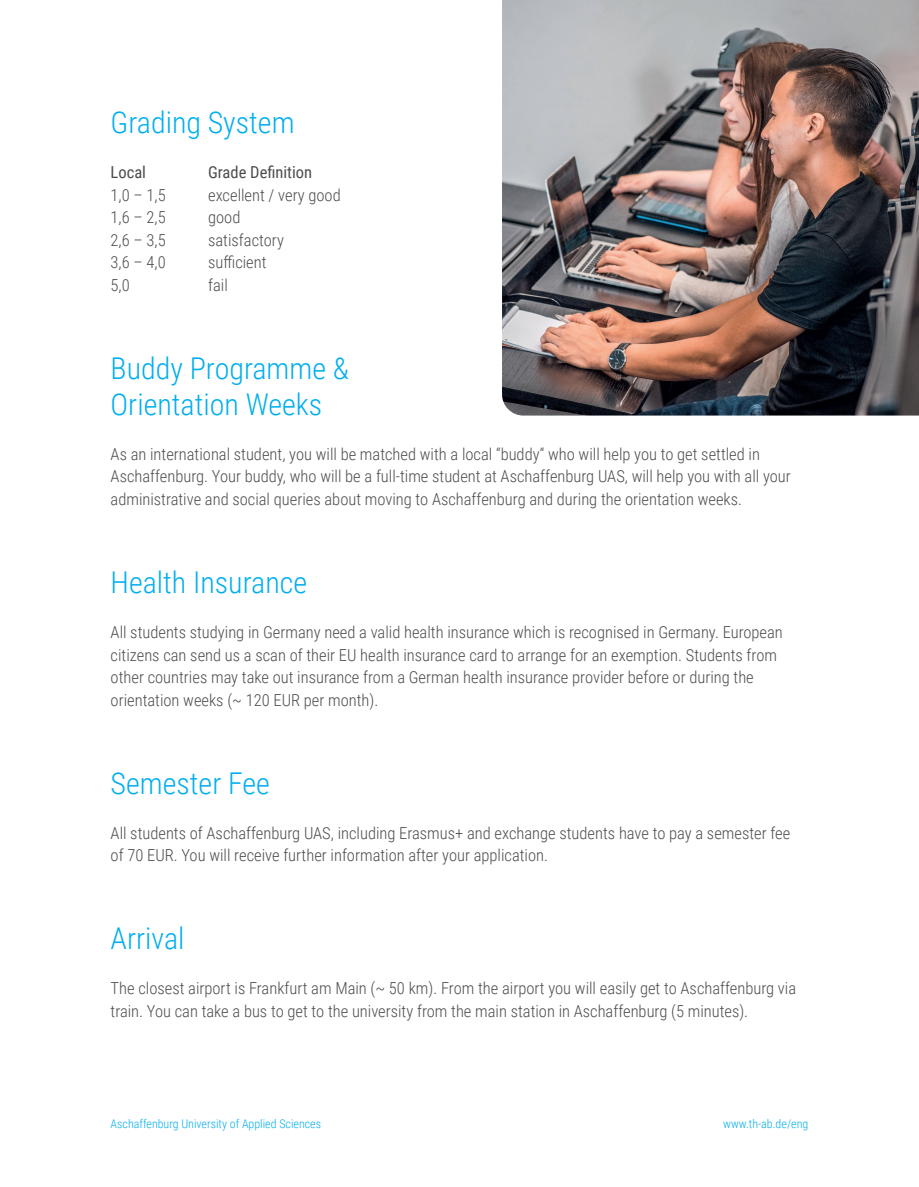
<style>
.page{position:relative;width:919px;height:1187px;background:#fff}
.page>*{position:absolute;margin:0;border:0;box-sizing:border-box;transform-origin:0 0}
.t1{font:300 30px/36px "Roboto Condensed";color:#00aeef}
.t2{font:300 16.5px/22.5px "Roboto Condensed";color:#4b4c4d}
.t3{font:16.5px "Roboto Condensed";color:#4b4c4d}
.t4{font:300 12px "Roboto Condensed";color:#00aeef}
</style>
<div class="page">
<img style="left:502px;top:0;width:416px;height:415px">
<h1 class="t1" style="left:111px;top:103px;width:185px">Grading System</h1>
<p class="t3" style="left:111px;top:161px;width:37px">Local</p>
<p class="t3" style="left:208px;top:161px;width:105px">Grade Definition</p>
<p class="t2" style="left:111px;top:183px;width:57px">1,0 – 1,5</p>
<p class="t2" style="left:208px;top:183px;width:134px">excellent / very good</p>
<p class="t2" style="left:111px;top:205px;width:57px">1,6 – 2,5</p>
<p class="t2" style="left:208px;top:205px;width:34px">good</p>
<p class="t2" style="left:111px;top:228px;width:57px">2,6 – 3,5</p>
<p class="t2" style="left:208px;top:228px;width:77px">satisfactory</p>
<p class="t2" style="left:111px;top:250px;width:57px">3,6 – 4,0</p>
<p class="t2" style="left:208px;top:250px;width:60px">sufficient</p>
<p class="t2" style="left:111px;top:273px;width:21px">5,0</p>
<p class="t2" style="left:208px;top:273px;width:21px">fail</p>
<h1 class="t1" style="left:111px;top:349px;width:240px">Buddy Programme &amp;<br>Orientation Weeks</h1>
<p class="t2" style="left:111px;top:442px;width:681px">As an international student, you will be matched with a local “buddy“ who will help you to get settled in<br>Aschaffenburg. Your buddy, who will be a full-time student at Aschaffenburg UAS, will help you with all your administrative and social queries about moving to Aschaffenburg and during the orientation weeks.</p>
<h1 class="t1" style="left:111px;top:563px;width:198px">Health Insurance</h1>
<p class="t2" style="left:111px;top:620px;width:673px">All students studying in Germany need a valid health insurance which is recognised in Germany. European citizens can send us a scan of their EU health insurance card to arrange for an exemption. Students from other countries may take out insurance from a German health insurance provider before or during the orientation weeks (~ 120 EUR per month).</p>
<h1 class="t1" style="left:111px;top:763px;width:161px">Semester Fee</h1>
<p class="t2" style="left:111px;top:820px;width:681px">All students of Aschaffenburg UAS, including Erasmus+ and exchange students have to pay a semester fee of 70 EUR. You will receive further information after your application.</p>
<h1 class="t1" style="left:111px;top:919px;width:75px">Arrival</h1>
<p class="t2" style="left:111px;top:976px;width:687px">The closest airport is Frankfurt am Main (~ 50 km). From the airport you will easily get to Aschaffenburg via train. You can take a bus to get to the university from the main station in Aschaffenburg (5 minutes).</p>
<p class="t4" style="left:111px;top:1115px;width:212px">Aschaffenburg University of Applied Sciences</p>
<p class="t4" style="left:723px;top:1115px;width:87px">www.th-ab.de/eng</p>
</div>
